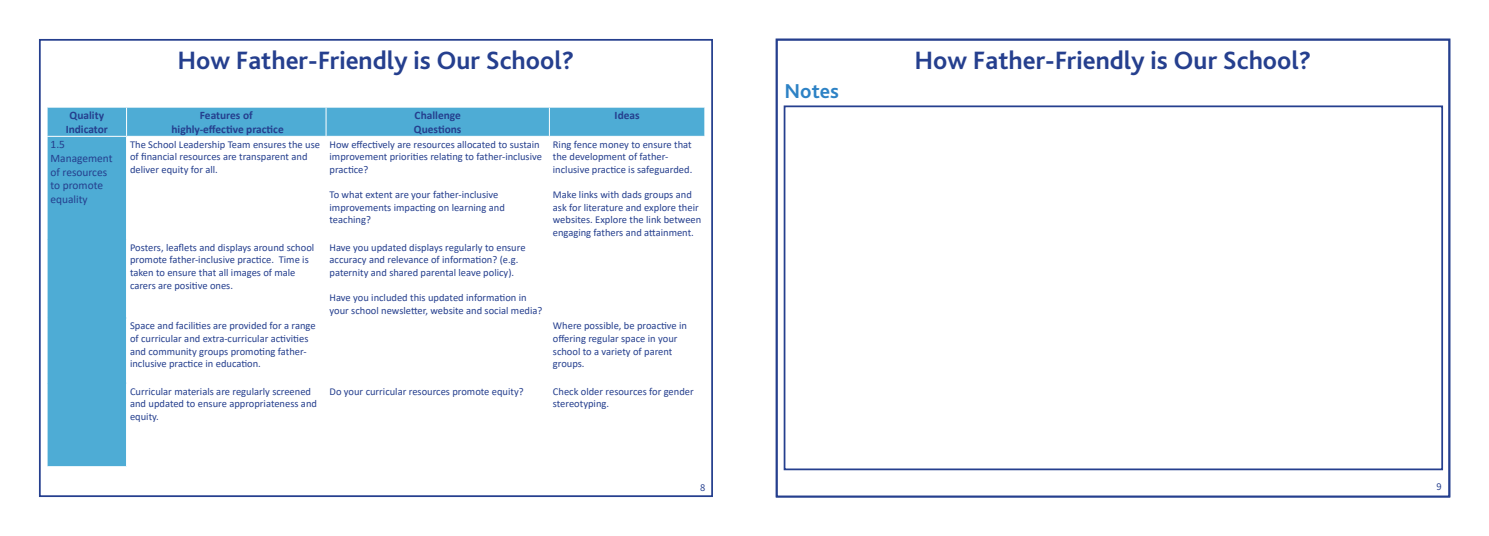
<style>
.page{position:relative;width:1489px;height:536px;background:#fff}
.page>*{position:absolute;margin:0;border:0;box-sizing:border-box;transform-origin:0 0}
.t1{font:700 26.25px "Bliss Pro";color:#253f8e}
.Header_2{font:700 21px "Bliss Pro";color:#2d82c5}
.t2{font:700 11.38px "Calibri";color:#253f8e}
.t3{font:11.38px "Calibri";color:#253f8e}
.t4{font:10.5px/12.6px "Calibri";color:#253f8e}
.t5{font:10.5px "Source Sans Pro";color:#253f8e}
</style>
<div class="page">
<div style="left:39px;top:39px;width:674px;height:458px;border:2px solid #253f8e"></div>
<svg style="left:48px;top:108px;width:656px;height:358px"></svg>
<svg style="left:47px;top:108px;width:1px;height:28px"></svg>
<svg style="left:126px;top:108px;width:1px;height:28px"></svg>
<svg style="left:325px;top:108px;width:1px;height:28px"></svg>
<svg style="left:549px;top:108px;width:1px;height:28px"></svg>
<svg style="left:704px;top:108px;width:1px;height:28px"></svg>
<hr style="left:47px;top:136px;width:79px;height:1px;background:#fff">
<hr style="left:126px;top:136px;width:200px;height:1px;background:#fff">
<hr style="left:126px;top:137px;width:1px;height:102px;background:#fff">
<hr style="left:326px;top:136px;width:223px;height:1px;background:#fff">
<hr style="left:325px;top:137px;width:1px;height:102px;background:#fff">
<hr style="left:549px;top:136px;width:156px;height:1px;background:#fff">
<hr style="left:549px;top:137px;width:1px;height:102px;background:#fff">
<hr style="left:126px;top:239px;width:200px;height:1px;background:#fff">
<hr style="left:126px;top:240px;width:1px;height:77px;background:#fff">
<hr style="left:326px;top:239px;width:223px;height:1px;background:#fff">
<hr style="left:325px;top:240px;width:1px;height:77px;background:#fff">
<hr style="left:549px;top:239px;width:156px;height:1px;background:#fff">
<hr style="left:549px;top:240px;width:1px;height:77px;background:#fff">
<hr style="left:126px;top:317px;width:200px;height:1px;background:#fff">
<hr style="left:126px;top:318px;width:1px;height:65px;background:#fff">
<hr style="left:326px;top:317px;width:223px;height:1px;background:#fff">
<hr style="left:325px;top:318px;width:1px;height:65px;background:#fff">
<hr style="left:549px;top:317px;width:156px;height:1px;background:#fff">
<hr style="left:549px;top:318px;width:1px;height:65px;background:#fff">
<hr style="left:126px;top:383px;width:200px;height:1px;background:#fff">
<hr style="left:126px;top:384px;width:1px;height:82px;background:#fff">
<hr style="left:326px;top:383px;width:223px;height:1px;background:#fff">
<hr style="left:325px;top:384px;width:1px;height:82px;background:#fff">
<hr style="left:549px;top:383px;width:156px;height:1px;background:#fff">
<hr style="left:549px;top:384px;width:1px;height:82px;background:#fff">
<div style="left:776px;top:39px;width:673px;height:458px;border:2px solid #253f8e"></div>
<div style="left:783px;top:105px;width:659px;height:365px;border:2px solid #253f8e"></div>
<p class="t2" style="left:70px;top:107px;width:36px">Quality</p>
<p class="t2" style="left:66px;top:121px;width:44px">Indicator</p>
<p class="t3" style="left:51px;top:137px;width:16px">1.5</p>
<p class="t3" style="left:51px;top:150px;width:63px">Management</p>
<p class="t3" style="left:51px;top:164px;width:58px">of resources</p>
<p class="t3" style="left:51px;top:178px;width:54px">to promote</p>
<p class="t3" style="left:51px;top:191px;width:39px">equality</p>
<h1 class="t1" style="left:177px;top:44px;width:398px">How Father-Friendly is Our School?</h1>
<h1 class="t1" style="left:914px;top:44px;width:398px">How Father-Friendly is Our School?</h1>
<p class="t2" style="left:200px;top:107px;width:54px">Features of</p>
<p class="t2" style="left:171px;top:121px;width:114px">highly-effective practice</p>
<p class="t2" style="left:414px;top:107px;width:48px">Challenge</p>
<p class="t2" style="left:414px;top:121px;width:49px">Questions</p>
<p class="t4" style="left:130px;top:138px;width:191px">The School Leadership Team ensures the use of financial resources are transparent and deliver equity for all.</p>
<p class="t4" style="left:329px;top:138px;width:214px">How effectively are resources allocated to sustain improvement priorities relating to father-inclusive practice?</p>
<p class="t4" style="left:329px;top:188px;width:170px">To what extent are your father-inclusive</p>
<p class="t4" style="left:329px;top:201px;width:177px">improvements impacting on learning and</p>
<p class="t4" style="left:329px;top:213px;width:43px">teaching?</p>
<p class="t4" style="left:130px;top:241px;width:186px">Posters, leaflets and displays around school promote father-inclusive practice. Time is taken to ensure that all images of male</p>
<p class="t4" style="left:130px;top:278px;width:104px">carers are positive ones.</p>
<p class="t4" style="left:130px;top:319px;width:187px">Space and facilities are provided for a range of curricular and extra-curricular activities and community groups promoting father-</p>
<p class="t4" style="left:130px;top:357px;width:132px">inclusive practice in education.</p>
<p class="t4" style="left:329px;top:241px;width:197px">Have you updated displays regularly to ensure accuracy and relevance of information? (e.g.</p>
<p class="t4" style="left:329px;top:266px;width:186px">paternity and shared parental leave policy).</p>
<p class="t4" style="left:329px;top:291px;width:214px">Have you included this updated information in your school newsletter, website and social media?</p>
<p class="t2" style="left:614px;top:107px;width:27px">Ideas</p>
<p class="t4" style="left:553px;top:138px;width:140px">Ring fence money to ensure that the development of father-</p>
<p class="t4" style="left:553px;top:163px;width:141px">inclusive practice is safeguarded.</p>
<p class="t4" style="left:553px;top:188px;width:150px">Make links with dads groups and ask for literature and explore their websites. Explore the link between engaging fathers and attainment.</p>
<p class="t4" style="left:553px;top:319px;width:136px">Where possible, be proactive in</p>
<p class="t4" style="left:553px;top:332px;width:126px">offering regular space in your school to a variety of parent groups.</p>
<p class="t4" style="left:130px;top:384px;width:188px">Curricular materials are regularly screened and updated to ensure appropriateness and equity.</p>
<p class="t4" style="left:329px;top:384px;width:196px">Do your curricular resources promote equity?</p>
<p class="t4" style="left:553px;top:384px;width:142px">Check older resources for gender stereotyping.</p>
<p class="Header_2" style="left:784px;top:78px;width:56px">Notes</p>
<p class="t5" style="left:700px;top:480px;width:7px">8</p>
<p class="t5" style="left:1436px;top:480px;width:7px">9</p>
</div>
